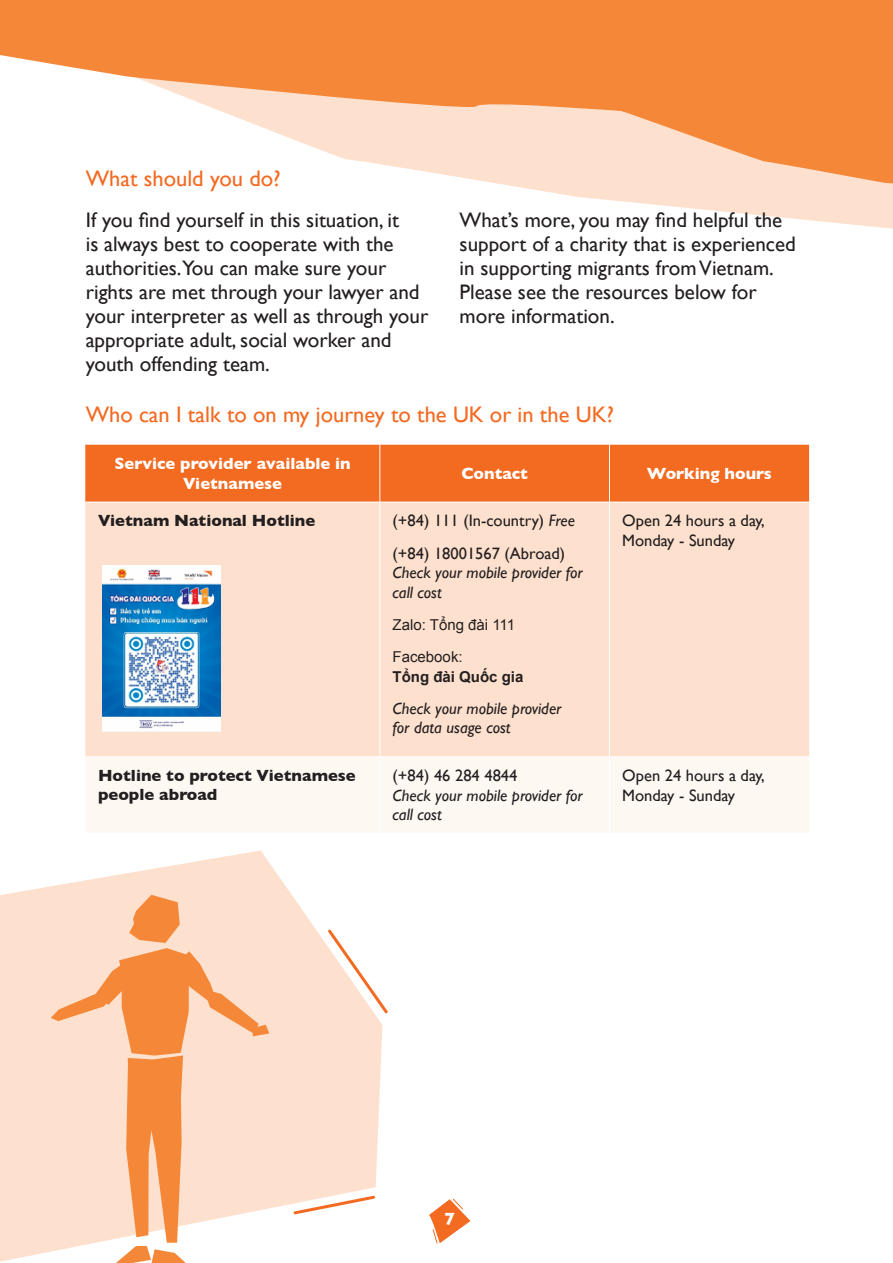
<style>
.page{position:relative;width:893px;height:1263px;background:#fff}
.page>*{position:absolute;margin:0;border:0;box-sizing:border-box;transform-origin:0 0}
.t1{font:22.5px "Gill Sans";color:#f36a21}
.t2{font:21px/24px "Gill Sans";color:#231f20}
.t3{font:700 18px "Gill Sans";color:#fff}
.t4{font:italic 16.5px/19.5px "Gill Sans";color:#231f20}
.t5{font:16.5px/19.5px "Gill Sans";color:#231f20}
.t6{font:700 16.5px/19.5px "Gill Sans";color:#231f20}
.t7{font:700 16.5px/19.5px "Gill Sans";color:#fff;text-align:center}
.t8{font:700 15px/19.5px "Arial";color:#231f20}
.t9{font:15px "Arial";color:#231f20}
.s1{font-style:italic}
.s2{font-style:normal}
.s3{font-weight:400}
</style>
<div class="page">
<svg style="left:519px;top:187px;width:374px;height:42px;fill:#fde0cd"></svg>
<svg style="left:0;top:0;width:893px;height:187px;fill:#f58838"></svg>
<svg style="left:429px;top:1198px;width:41px;height:46px"></svg>
<div style="left:85px;top:445px;width:724px;height:57px;background:#f36a21"></div>
<div style="left:85px;top:503px;width:724px;height:253px;background:#fde0cd"></div>
<div style="left:86px;top:758px;width:723px;height:74px;background:#fef8f3"></div>
<hr style="left:379px;top:757px;width:1px;height:76px;background:#fff">
<hr style="left:609px;top:757px;width:1px;height:76px;background:#fff">
<hr style="left:379px;top:445px;width:1px;height:57px;background:#fff">
<hr style="left:609px;top:445px;width:1px;height:57px;background:#fff">
<hr style="left:379px;top:502px;width:1px;height:254px;background:#fff">
<hr style="left:609px;top:502px;width:1px;height:254px;background:#fff">
<img style="left:102px;top:566px;width:119px;height:165px">
<svg style="left:0;top:850px;width:382px;height:412px;fill:#fde0cd"></svg>
<svg style="left:51px;top:895px;width:218px;height:368px;background:#fbccac"></svg>
<svg style="left:325px;top:927px;width:63px;height:89px"></svg>
<svg style="left:291px;top:1194px;width:86px;height:22px"></svg>
<p class="t1" style="left:86px;top:165px;width:196px">What should you do?</p>
<p class="t2" style="left:86px;top:207px;width:344px">If you find yourself in this situation, it<br>is always best to cooperate with the authorities.You can make sure your rights are met through your lawyer and your interpreter as well as through your appropriate adult, social worker and youth offending team.</p>
<p class="t2" style="left:460px;top:207px;width:338px">What’s more, you may find helpful the support of a charity that is experienced in supporting migrants from Vietnam.<br>Please see the resources below for more information.</p>
<p class="t1" style="left:86px;top:401px;width:530px">Who can I talk to on my journey to the UK or in the UK?</p>
<p class="t7" style="left:114px;top:454px;width:238px">Service provider available in<br>Vietnamese</p>
<p class="t7" style="left:461px;top:463px;width:68px">Contact</p>
<p class="t7" style="left:647px;top:463px;width:127px">Working hours</p>
<p class="t6" style="left:98px;top:510px;width:219px">Vietnam National Hotline</p>
<p class="t5" style="left:393px;top:511px;width:184px">(+84) 111 (In-country) <span class="s1">Free</span></p>
<p class="t4" style="left:393px;top:543px;width:192px"><span class="s2">(+84) 18001567 (Abroad)<br></span>Check your mobile provider for call cost</p>
<p class="t9" style="left:393px;top:615px;width:124px">Zalo: Tổng đài 111</p>
<p class="t8" style="left:393px;top:647px;width:132px"><span class="s3">Facebook:<br></span>Tổng đài Quốc gia</p>
<p class="t4" style="left:393px;top:698px;width:170px">Check your mobile provider for data usage cost</p>
<p class="t5" style="left:622px;top:511px;width:144px">Open 24 hours a day,<br>Monday - Sunday</p>
<p class="t6" style="left:98px;top:765px;width:259px">Hotline to protect Vietnamese people abroad</p>
<p class="t4" style="left:393px;top:766px;width:192px"><span class="s2">(+84) 46 284 4844<br></span>Check your mobile provider for call cost</p>
<p class="t5" style="left:622px;top:765px;width:144px">Open 24 hours a day,<br>Monday - Sunday</p>
<p class="t3" style="left:444px;top:1204px;width:12px">7</p>
</div>
